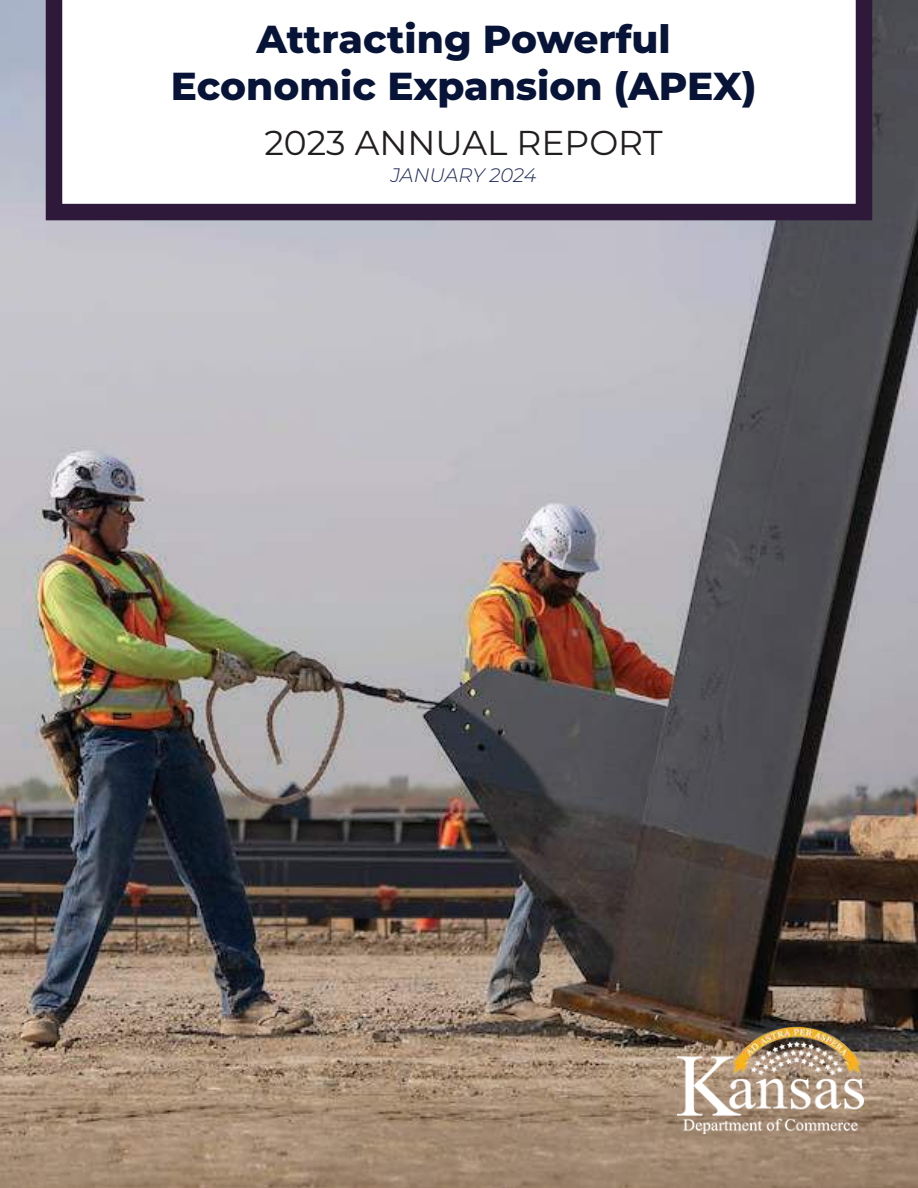
<style>
.page{position:relative;width:918px;height:1188px;background:#fff}
.page>*{position:absolute;margin:0;border:0;box-sizing:border-box;transform-origin:0 0}
.t1{font:800 39px/46.8px "Montserrat";color:#081437;text-align:center}
.t2{font:34.5px "Montserrat";color:#221e1f}
.t3{font:italic 300 19.5px "Montserrat";letter-spacing:-.005em;color:#1e2858}
</style>
<div class="page">
<img style="left:0;top:0;width:918px;height:1188px">
<svg style="left:46px;top:0;width:826px;height:220px"></svg>
<img style="left:678px;top:1027px;width:186px;height:107px">
<p class="t1" style="left:171px;top:18px;width:587px">Attracting Powerful<br>Economic Expansion (APEX)</p>
<p class="t2" style="left:264px;top:126px;width:400px">2023 ANNUAL REPORT</p>
<p class="t3" style="left:391px;top:164px;width:147px">JANUARY 2024</p>
</div>
